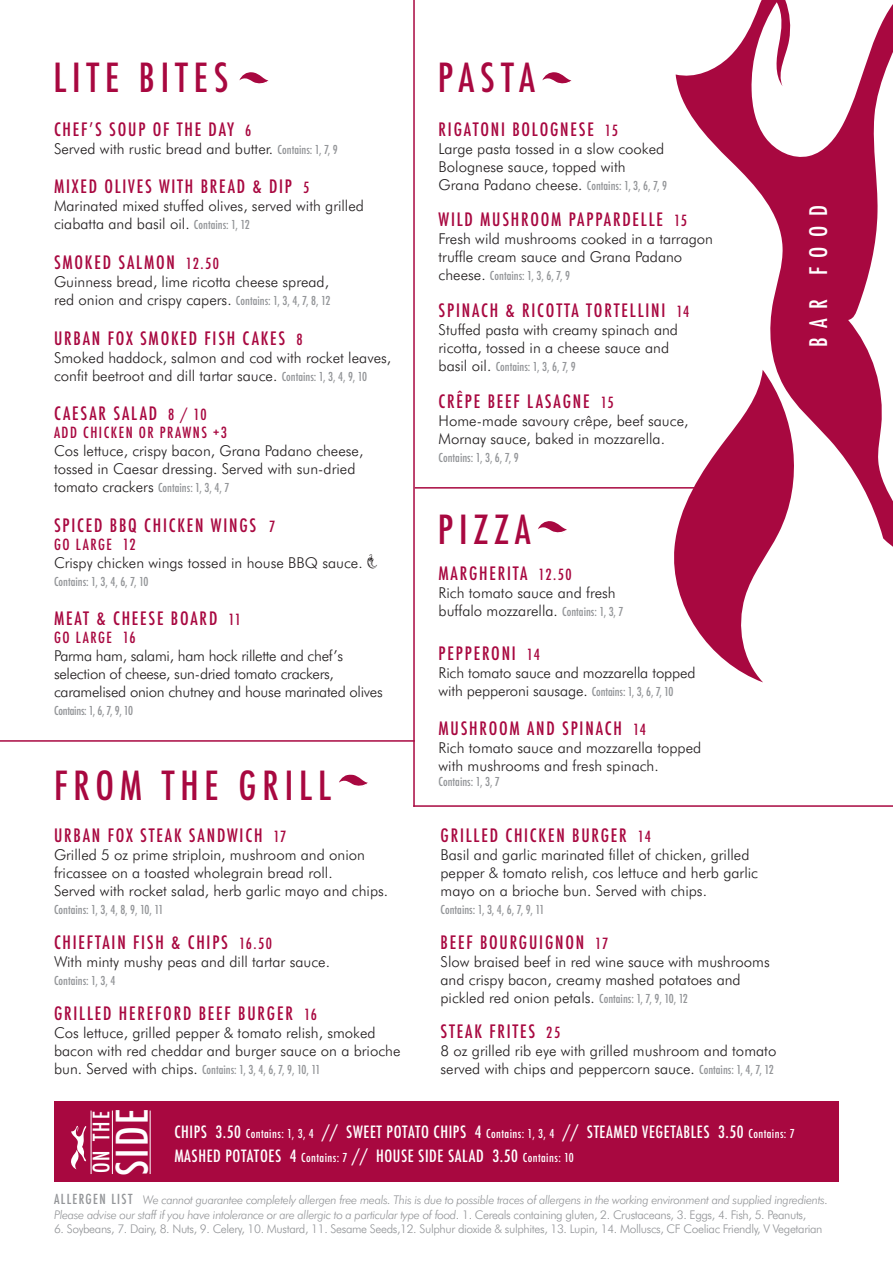
<style>
.page{position:relative;width:893px;height:1263px;background:#fff}
.page>*{position:absolute;margin:0;border:0;box-sizing:border-box;transform-origin:0 0}
.t1{font:500 condensed 42.3px "Futura";color:#fff}
.t2{font:500 condensed 39px "Futura";letter-spacing:.15em;color:#a80840}
.t3{font:500 condensed 23.55px "Futura";letter-spacing:.4em;color:#fff}
.t4{font:500 condensed 22.05px "Futura";color:#fff}
.t5{font:500 condensed 18px "Futura";letter-spacing:.1em;color:#a80840}
.t6{font:500 condensed 16.5px "Futura";letter-spacing:.035em;color:#fff}
.t7{font:300 15px/18px "Futura BT";color:#231f20}
.t8{font:300 15px/18px "Futura BT";letter-spacing:-.02em;color:#231f20}
.t9{font:500 condensed 15px "Futura";letter-spacing:.1em;color:#a80840}
.t10{font:italic 300 12px/14.4px "Futura BT";letter-spacing:-.03em;color:#939598}
.t11{font:500 condensed 12px "Futura";color:#939598}
.t12{font:300 12px "Futura BT";letter-spacing:-.03em;color:#939598}
.t13{font:500 condensed 12px "Futura";letter-spacing:-.02em;color:#939598}
.s1{font-size:15px}
.s2{font-family:"Futura";font-weight:500;font-stretch:condensed;font-size:12px;color:#939598}
.s3{font-family:"Futura BT";font-weight:300;font-stretch:normal;font-size:15px;color:#231f20}
.s4{font-family:"Futura";font-weight:500;font-style:normal;font-stretch:condensed;font-size:13.5px}
.s5{font-style:normal}
.s6{font-size:12px}
</style>
<div class="page">
<hr style="left:0;top:740px;width:415px;height:2px;background:#a80840">
<hr style="left:415px;top:487px;width:306px;height:2px;background:#a80840">
<hr style="left:413px;top:805px;width:480px;height:2px;background:#a80840">
<hr style="left:413px;top:0;width:2px;height:807px;background:#a80840">
<svg style="left:676px;top:0;width:217px;height:547px"></svg>
<svg style="left:674px;top:370px;width:130px;height:312px"></svg>
<svg style="left:339px;top:774px;width:29px;height:13px"></svg>
<svg style="left:239px;top:72px;width:30px;height:12px"></svg>
<svg style="left:542px;top:72px;width:30px;height:12px"></svg>
<svg style="left:538px;top:521px;width:29px;height:12px"></svg>
<div style="left:54px;top:1101px;width:785px;height:81px;background:#a80840"></div>
<svg style="left:71px;top:1126px;width:15px;height:43px"></svg>
<hr style="left:91px;top:1110px;width:1px;height:64px;background:#fff">
<hr style="left:112px;top:1110px;width:1px;height:64px;background:#fff">
<hr style="left:150px;top:1110px;width:1px;height:64px;background:#fff">
<p class="t2" style="left:53px;top:53px;width:177px">LITE BITES</p>
<p class="t2" style="left:438px;top:53px;width:98px">PASTA</p>
<p class="t5" style="left:54px;top:118px;width:199px">CHEF’S SOUP OF THE DAY <span class="s1">6</span></p>
<p class="t7" style="left:54px;top:139px;width:285px">Served with rustic bread and butter. <span class="s2">Contains: 1, 7, 9</span></p>
<p class="t5" style="left:54px;top:175px;width:257px">MIXED OLIVES WITH BREAD &amp; DIP <span class="s1">5</span></p>
<p class="t7" style="left:54px;top:197px;width:311px">Marinated mixed stuffed olives, served with grilled ciabatta and basil oil. <span class="s2">Contains: 1, 12</span></p>
<p class="t5" style="left:54px;top:251px;width:166px">SMOKED SALMON <span class="s1">12.50</span></p>
<p class="t7" style="left:54px;top:272px;width:278px">Guinness bread, lime ricotta cheese spread, red onion and crispy capers. <span class="s2">Contains: 1, 3, 4, 7, 8, 12</span></p>
<p class="t5" style="left:54px;top:326px;width:250px">URBAN FOX SMOKED FISH CAKES <span class="s1">8</span></p>
<p class="t7" style="left:54px;top:348px;width:339px">Smoked haddock, salmon and cod with rocket leaves, confit beetroot and dill tartar sauce. <span class="s2">Contains: 1, 3, 4, 9, 10</span></p>
<p class="t5" style="left:54px;top:402px;width:154px">CAESAR SALAD <span class="s1">8 / 10</span></p>
<p class="t9" style="left:54px;top:423px;width:175px">ADD CHICKEN OR PRAWNS +3</p>
<p class="t7" style="left:54px;top:442px;width:311px">Cos lettuce, crispy bacon, Grana Padano cheese, tossed in Caesar dressing. Served with sun-dried</p>
<p class="t11" style="left:54px;top:480px;width:177px"><span class="s3">tomato crackers</span> Contains: 1, 3, 4, 7</p>
<p class="t5" style="left:54px;top:514px;width:223px">SPICED BBQ CHICKEN WINGS <span class="s1">7</span></p>
<p class="t9" style="left:54px;top:535px;width:83px">GO LARGE 12</p>
<p class="t7" style="left:54px;top:553px;width:310px">Crispy chicken wings tossed in house BBQ sauce.</p>
<p class="t11" style="left:54px;top:574px;width:96px">Contains: 1, 3, 4, 6, 7, 10</p>
<p class="t5" style="left:54px;top:607px;width:189px">MEAT &amp; CHEESE BOARD <span class="s1">11</span></p>
<p class="t9" style="left:54px;top:628px;width:83px">GO LARGE 16</p>
<p class="t8" style="left:54px;top:647px;width:330px">Parma ham, salami, ham hock rillette and chef’s selection of cheese, sun-dried tomato crackers, caramelised onion chutney and house marinated olives</p>
<p class="t13" style="left:54px;top:703px;width:81px">Contains: 1, 6, 7, 9, 10</p>
<p class="t2" style="left:54px;top:761px;width:278px">FROM THE GRILL</p>
<p class="t5" style="left:54px;top:823px;width:234px">URBAN FOX STEAK SANDWICH <span class="s1">17</span></p>
<p class="t7" style="left:54px;top:845px;width:336px">Grilled 5 oz prime striploin, mushroom and onion fricassee on a toasted wholegrain bread roll.<br>Served with rocket salad, herb garlic mayo and chips.</p>
<p class="t11" style="left:54px;top:901px;width:111px">Contains: 1, 3, 4, 8, 9, 10, 11</p>
<p class="t5" style="left:54px;top:930px;width:220px">CHIEFTAIN FISH &amp; CHIPS <span class="s1">16.50</span></p>
<p class="t7" style="left:54px;top:952px;width:278px">With minty mushy peas and dill tartar sauce.</p>
<p class="t11" style="left:54px;top:973px;width:63px">Contains: 1, 3, 4</p>
<p class="t5" style="left:54px;top:1002px;width:264px">GRILLED HEREFORD BEEF BURGER <span class="s1">16</span></p>
<p class="t7" style="left:54px;top:1023px;width:348px">Cos lettuce, grilled pepper &amp; tomato relish, smoked bacon with red cheddar and burger sauce on a brioche</p>
<p class="t11" style="left:54px;top:1062px;width:268px"><span class="s3">bun. Served with chips.</span> Contains: 1, 3, 4, 6, 7, 9, 10, 11</p>
<p class="t5" style="left:439px;top:118px;width:181px">RIGATONI BOLOGNESE <span class="s1">15</span></p>
<p class="t7" style="left:439px;top:139px;width:230px">Large pasta tossed in a slow cooked<br>Bolognese sauce, topped with<br>Grana Padano cheese. <span class="s2">Contains: 1, 3, 6, 7, 9</span></p>
<p class="t5" style="left:439px;top:208px;width:250px">WILD MUSHROOM PAPPARDELLE <span class="s1">15</span></p>
<p class="t7" style="left:439px;top:230px;width:276px">Fresh wild mushrooms cooked in a tarragon truffle cream sauce and Grana Padano</p>
<p class="t11" style="left:439px;top:268px;width:133px"><span class="s3">cheese.</span> Contains: 1, 3, 6, 7, 9</p>
<p class="t5" style="left:439px;top:299px;width:252px">SPINACH &amp; RICOTTA TORTELLINI <span class="s1">14</span></p>
<p class="t7" style="left:439px;top:320px;width:241px">Stuffed pasta with creamy spinach and ricotta, tossed in a cheese sauce and</p>
<p class="t11" style="left:439px;top:359px;width:139px"><span class="s3">basil oil.</span> Contains: 1, 3, 6, 7, 9</p>
<p class="t5" style="left:439px;top:389px;width:177px">CRÊPE BEEF LASAGNE <span class="s1">15</span></p>
<p class="t7" style="left:439px;top:411px;width:251px">Home-made savoury crêpe, beef sauce,<br>Mornay sauce, baked in mozzarella.</p>
<p class="t11" style="left:439px;top:449px;width:82px">Contains: 1, 3, 6, 7, 9</p>
<p class="t2" style="left:438px;top:505px;width:94px">PIZZA</p>
<p class="t5" style="left:439px;top:562px;width:135px">MARGHERITA <span class="s1">12.50</span></p>
<p class="t7" style="left:439px;top:584px;width:186px">Rich tomato sauce and fresh buffalo mozzarella. <span class="s2">Contains: 1, 3, 7</span></p>
<p class="t5" style="left:439px;top:641px;width:103px">PEPPERONI <span class="s1">14</span></p>
<p class="t7" style="left:439px;top:663px;width:258px">Rich tomato sauce and mozzarella topped with pepperoni sausage. <span class="s2">Contains: 1, 3, 6, 7, 10</span></p>
<p class="t5" style="left:439px;top:717px;width:209px">MUSHROOM AND SPINACH <span class="s1">14</span></p>
<p class="t7" style="left:439px;top:739px;width:264px">Rich tomato sauce and mozzarella topped with mushrooms and fresh spinach.</p>
<p class="t11" style="left:439px;top:773px;width:63px">Contains: 1, 3, 7</p>
<p class="t5" style="left:441px;top:823px;width:212px">GRILLED CHICKEN BURGER <span class="s1">14</span></p>
<p class="t7" style="left:441px;top:845px;width:319px">Basil and garlic marinated fillet of chicken, grilled pepper &amp; tomato relish, cos lettuce and herb garlic mayo on a brioche bun. Served with chips.</p>
<p class="t11" style="left:441px;top:901px;width:105px">Contains: 1, 3, 4, 6, 7, 9, 11</p>
<p class="t5" style="left:441px;top:930px;width:169px">BEEF BOURGUIGNON <span class="s1">17</span></p>
<p class="t7" style="left:441px;top:952px;width:331px">Slow braised beef in red wine sauce with mushrooms and crispy bacon, creamy mashed potatoes and pickled red onion petals. <span class="s2">Contains: 1, 7, 9, 10, 12</span></p>
<p class="t5" style="left:441px;top:1020px;width:121px">STEAK FRITES <span class="s1">25</span></p>
<p class="t7" style="left:441px;top:1041px;width:337px">8 oz grilled rib eye with grilled mushroom and tomato served with chips and peppercorn sauce. <span class="s2">Contains: 1, 4, 7, 12</span></p>
<p class="t3" style="left:803px;top:347px;width:143px;rotate:-90deg">BAR FOOD</p>
<p class="t4" style="left:87px;top:1173px;width:64px;rotate:-90deg">ON THE</p>
<p class="t1" style="left:105px;top:1175px;width:68px;rotate:-90deg">SIDE</p>
<p class="t10" style="left:54px;top:1192px;width:775px"><span class="s4">ALLERGEN LIST</span> We cannot guarantee completely allergen free meals. This is due to possible traces of allergens in the working environment and supplied ingredients.<br>Please advise our staff if you have intolerance or are allergic to a particular type of food<span class="s5">. 1. Cereals containing gluten, 2. Crustaceans, 3. Eggs, 4. Fish, 5. Peanuts,</span></p>
<p class="t12" style="left:54px;top:1221px;width:770px">6. Soybeans, 7. Dairy, 8. Nuts, 9. Celery, 10. Mustard, 11. Sesame Seeds,12. Sulphur dioxide &amp; sulphites, 13. Lupin, 14. Molluscs, CF Coeliac Friendly, V Vegetarian</p>
<p class="t6" style="left:174px;top:1121px;width:622px">CHIPS 3.50 <span class="s6">Contains: 1, 3, 4</span> // SWEET POTATO CHIPS 4 <span class="s6">Contains: 1, 3, 4</span> // STEAMED VEGETABLES 3.50 <span class="s6">Contains: 7</span></p>
<p class="t6" style="left:174px;top:1145px;width:401px">MASHED POTATOES 4 <span class="s6">Contains: 7</span> // HOUSE SIDE SALAD 3.50 <span class="s6">Contains: 10</span></p>
</div>
